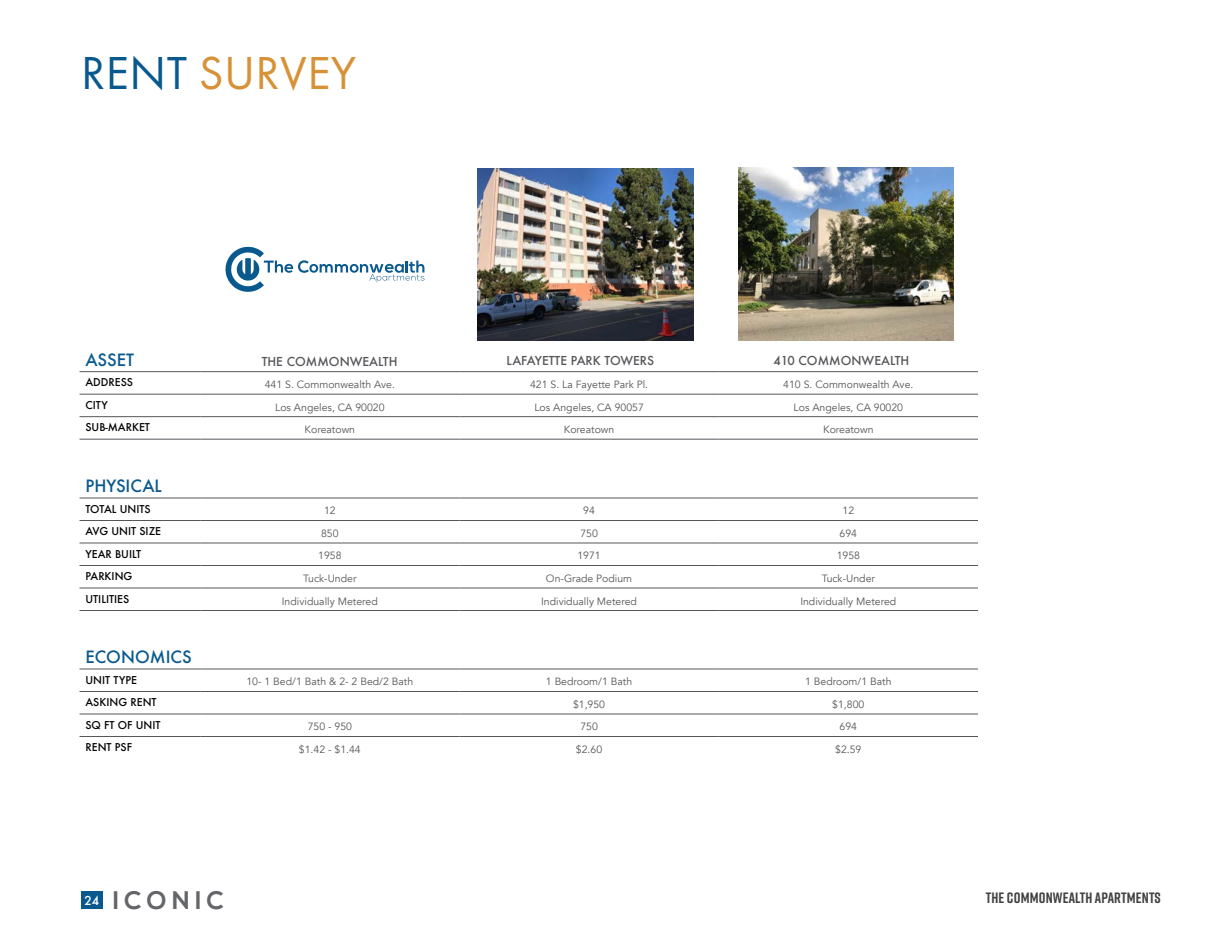
<style>
.page{position:relative;width:1215px;height:945px;background:#fff}
.page>*{position:absolute;margin:0;border:0;box-sizing:border-box;transform-origin:0 0}
.t1{font:48px "Futura PT";letter-spacing:.01em;color:#d79238}
.t2{font:700 25.35px "Nexa";letter-spacing:.2em;color:#646569}
.t3{font:500 16.5px "Futura";color:#09598e}
.t4{font:700 15px "Rift";letter-spacing:.01em;color:#414042}
.t5{font:500 12px "Futura";color:#55565a}
.t6{font:500 12px "Futura";color:#fff}
.t7{font:10.5px "Avenir";color:#55565a}
.t8{font:500 10.5px "Futura";color:#000}
.s1{color:#09598e}
</style>
<div class="page">
<img style="left:478px;top:168px;width:216px;height:173px">
<img style="left:738px;top:167px;width:216px;height:173px">
<svg style="left:225px;top:247px;width:199px;height:45px"></svg>
<div style="left:81px;top:891px;width:22px;height:18px;background:#09598e"></div>
<hr style="left:80px;top:371px;width:120px;height:1px;background:#55565a">
<hr style="left:200px;top:371px;width:259px;height:1px;background:#55565a">
<hr style="left:459px;top:371px;width:260px;height:1px;background:#55565a">
<hr style="left:719px;top:371px;width:259px;height:1px;background:#55565a">
<hr style="left:80px;top:394px;width:120px;height:1px;background:#55565a">
<hr style="left:200px;top:394px;width:259px;height:1px;background:#55565a">
<hr style="left:459px;top:394px;width:260px;height:1px;background:#55565a">
<hr style="left:719px;top:394px;width:259px;height:1px;background:#55565a">
<hr style="left:80px;top:416px;width:120px;height:1px;background:#55565a">
<hr style="left:200px;top:416px;width:259px;height:1px;background:#55565a">
<hr style="left:459px;top:416px;width:260px;height:1px;background:#55565a">
<hr style="left:719px;top:416px;width:259px;height:1px;background:#55565a">
<hr style="left:80px;top:439px;width:120px;height:1px;background:#55565a">
<hr style="left:200px;top:439px;width:259px;height:1px;background:#55565a">
<hr style="left:459px;top:439px;width:260px;height:1px;background:#55565a">
<hr style="left:719px;top:439px;width:259px;height:1px;background:#55565a">
<hr style="left:80px;top:498px;width:120px;height:1px;background:#55565a">
<hr style="left:200px;top:498px;width:259px;height:1px;background:#55565a">
<hr style="left:459px;top:498px;width:260px;height:1px;background:#55565a">
<hr style="left:719px;top:498px;width:259px;height:1px;background:#55565a">
<hr style="left:80px;top:520px;width:120px;height:1px;background:#55565a">
<hr style="left:200px;top:520px;width:259px;height:1px;background:#55565a">
<hr style="left:459px;top:520px;width:260px;height:1px;background:#55565a">
<hr style="left:719px;top:520px;width:259px;height:1px;background:#55565a">
<hr style="left:80px;top:543px;width:120px;height:1px;background:#55565a">
<hr style="left:200px;top:543px;width:259px;height:1px;background:#55565a">
<hr style="left:459px;top:543px;width:260px;height:1px;background:#55565a">
<hr style="left:719px;top:543px;width:259px;height:1px;background:#55565a">
<hr style="left:80px;top:565px;width:120px;height:1px;background:#55565a">
<hr style="left:200px;top:565px;width:259px;height:1px;background:#55565a">
<hr style="left:459px;top:565px;width:260px;height:1px;background:#55565a">
<hr style="left:719px;top:565px;width:259px;height:1px;background:#55565a">
<hr style="left:80px;top:588px;width:120px;height:1px;background:#55565a">
<hr style="left:200px;top:588px;width:259px;height:1px;background:#55565a">
<hr style="left:459px;top:588px;width:260px;height:1px;background:#55565a">
<hr style="left:719px;top:588px;width:259px;height:1px;background:#55565a">
<hr style="left:80px;top:610px;width:120px;height:1px;background:#55565a">
<hr style="left:200px;top:610px;width:259px;height:1px;background:#55565a">
<hr style="left:459px;top:610px;width:260px;height:1px;background:#55565a">
<hr style="left:719px;top:610px;width:259px;height:1px;background:#55565a">
<hr style="left:80px;top:669px;width:120px;height:1px;background:#55565a">
<hr style="left:200px;top:669px;width:259px;height:1px;background:#55565a">
<hr style="left:459px;top:669px;width:260px;height:1px;background:#55565a">
<hr style="left:719px;top:669px;width:259px;height:1px;background:#55565a">
<hr style="left:80px;top:691px;width:120px;height:1px;background:#55565a">
<hr style="left:200px;top:691px;width:259px;height:1px;background:#55565a">
<hr style="left:459px;top:691px;width:260px;height:1px;background:#55565a">
<hr style="left:719px;top:691px;width:259px;height:1px;background:#55565a">
<hr style="left:80px;top:714px;width:120px;height:1px;background:#55565a">
<hr style="left:200px;top:714px;width:259px;height:1px;background:#55565a">
<hr style="left:459px;top:714px;width:260px;height:1px;background:#55565a">
<hr style="left:719px;top:714px;width:259px;height:1px;background:#55565a">
<hr style="left:80px;top:736px;width:120px;height:1px;background:#55565a">
<hr style="left:200px;top:736px;width:259px;height:1px;background:#55565a">
<hr style="left:459px;top:736px;width:260px;height:1px;background:#55565a">
<hr style="left:719px;top:736px;width:259px;height:1px;background:#55565a">
<h1 class="t1" style="left:81px;top:45px;width:277px"><span class="s1">RENT</span> SURVEY</h1>
<h3 class="t3" style="left:85px;top:349px;width:50px">ASSET</h3>
<p class="t5" style="left:262px;top:354px;width:137px">THE COMMONWEALTH</p>
<p class="t5" style="left:507px;top:353px;width:149px">LAFAYETTE PARK TOWERS</p>
<p class="t5" style="left:773px;top:353px;width:137px">410 COMMONWEALTH</p>
<p class="t8" style="left:86px;top:375px;width:49px">ADDRESS</p>
<p class="t7" style="left:265px;top:378px;width:132px">441 S. Commonwealth Ave.</p>
<p class="t7" style="left:530px;top:378px;width:120px">421 S. La Fayette Park Pl.</p>
<p class="t7" style="left:783px;top:378px;width:132px">410 S. Commonwealth Ave.</p>
<p class="t8" style="left:85px;top:398px;width:24px">CITY</p>
<p class="t7" style="left:275px;top:401px;width:111px">Los Angeles, CA 90020</p>
<p class="t7" style="left:534px;top:401px;width:111px">Los Angeles, CA 90057</p>
<p class="t7" style="left:794px;top:401px;width:111px">Los Angeles, CA 90020</p>
<p class="t8" style="left:85px;top:420px;width:66px">SUB-MARKET</p>
<p class="t7" style="left:305px;top:423px;width:52px">Koreatown</p>
<p class="t7" style="left:564px;top:423px;width:52px">Koreatown</p>
<p class="t7" style="left:823px;top:423px;width:52px">Koreatown</p>
<h3 class="t3" style="left:86px;top:475px;width:78px">PHYSICAL</h3>
<p class="t8" style="left:86px;top:502px;width:67px">TOTAL UNITS</p>
<p class="t7" style="left:324px;top:505px;width:13px">12</p>
<p class="t7" style="left:583px;top:505px;width:13px">94</p>
<p class="t7" style="left:843px;top:505px;width:13px">12</p>
<p class="t8" style="left:85px;top:524px;width:77px">AVG UNIT SIZE</p>
<p class="t7" style="left:321px;top:527px;width:19px">850</p>
<p class="t7" style="left:580px;top:527px;width:19px">750</p>
<p class="t7" style="left:840px;top:527px;width:19px">694</p>
<p class="t8" style="left:85px;top:547px;width:57px">YEAR BUILT</p>
<p class="t7" style="left:318px;top:550px;width:25px">1958</p>
<p class="t7" style="left:577px;top:550px;width:25px">1971</p>
<p class="t7" style="left:837px;top:550px;width:25px">1958</p>
<p class="t8" style="left:85px;top:569px;width:49px">PARKING</p>
<p class="t7" style="left:303px;top:572px;width:55px">Tuck-Under</p>
<p class="t7" style="left:546px;top:572px;width:88px">On-Grade Podium</p>
<p class="t7" style="left:822px;top:572px;width:55px">Tuck-Under</p>
<p class="t8" style="left:85px;top:592px;width:45px">UTILITIES</p>
<p class="t7" style="left:282px;top:595px;width:97px">Individually Metered</p>
<p class="t7" style="left:541px;top:595px;width:97px">Individually Metered</p>
<p class="t7" style="left:800px;top:595px;width:97px">Individually Metered</p>
<h3 class="t3" style="left:86px;top:646px;width:108px">ECONOMICS</h3>
<p class="t8" style="left:86px;top:673px;width:53px">UNIT TYPE</p>
<p class="t7" style="left:246px;top:676px;width:168px">10- 1 Bed/1 Bath &amp; 2- 2 Bed/2 Bath</p>
<p class="t7" style="left:546px;top:676px;width:88px">1 Bedroom/1 Bath</p>
<p class="t7" style="left:805px;top:676px;width:88px">1 Bedroom/1 Bath</p>
<p class="t8" style="left:85px;top:695px;width:73px">ASKING RENT</p>
<p class="t7" style="left:573px;top:698px;width:34px">$1,950</p>
<p class="t7" style="left:832px;top:698px;width:34px">$1,800</p>
<p class="t8" style="left:85px;top:718px;width:77px">SQ FT OF UNIT</p>
<p class="t7" style="left:308px;top:721px;width:46px">750 - 950</p>
<p class="t7" style="left:580px;top:721px;width:19px">750</p>
<p class="t7" style="left:840px;top:721px;width:19px">694</p>
<p class="t8" style="left:85px;top:740px;width:48px">RENT PSF</p>
<p class="t7" style="left:299px;top:743px;width:63px">$1.42 - $1.44</p>
<p class="t7" style="left:576px;top:743px;width:28px">$2.60</p>
<p class="t7" style="left:835px;top:743px;width:28px">$2.59</p>
<h2 class="t2" style="left:113px;top:886px;width:112px">ICONIC</h2>
<p class="t6" style="left:84px;top:892px;width:16px">24</p>
<h3 class="t4" style="left:986px;top:887px;width:177px">THE COMMONWEALTH APARTMENTS</h3>
</div>
